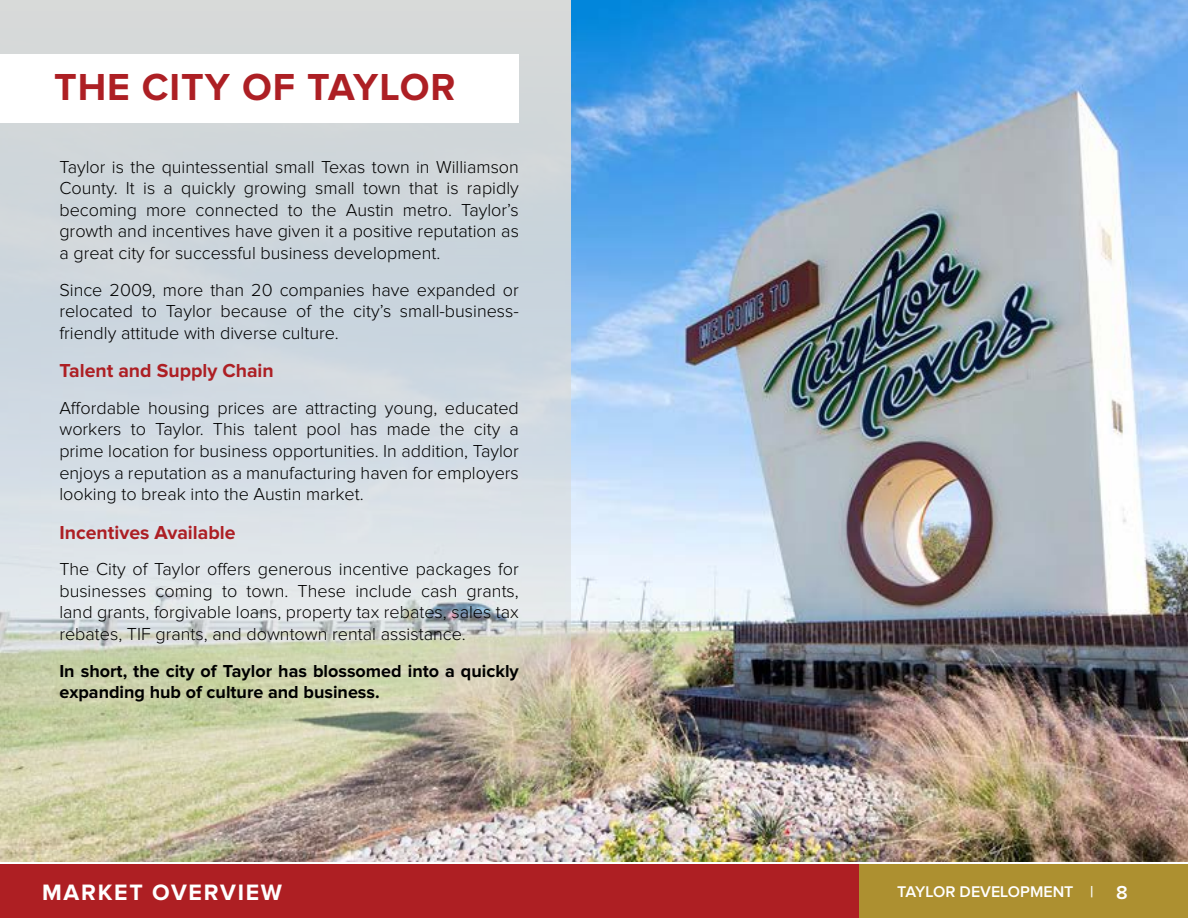
<style>
.page{position:relative;width:1188px;height:918px;background:#fff}
.page>*{position:absolute;margin:0;border:0;box-sizing:border-box;transform-origin:0 0}
.t1{font:700 39px "Proxima Nova";letter-spacing:.025em;color:#ad1f24}
.t2{font:700 23.1px "Proxima Nova";letter-spacing:.075em;color:#fff}
.t3{font:700 19.5px "Proxima Nova";color:#ad1f24}
.t4{font:300 18px/21.6px "Proxima Nova";color:#000;text-align:justify}
.t5{font:700 18px/21.6px "Proxima Nova";color:#000}
.t6{font:600 16.05px "Proxima Nova";color:#fff}
.s1{font-size:19.5px}
</style>
<div class="page">
<img style="left:571px;top:0;width:617px;height:861px">
<svg style="left:0;top:0;width:571px;height:862px;background:#ced3cf"></svg>
<div style="left:0;top:54px;width:519px;height:68px;background:#fff"></div>
<div style="left:0;top:864px;width:1188px;height:54px;background:#ae1f23"></div>
<div style="left:860px;top:864px;width:328px;height:54px;background:#ad9030"></div>
<h1 class="t1" style="left:54px;top:65px;width:403px">THE CITY OF TAYLOR</h1>
<p class="t4" style="left:59px;top:157px;width:461px">Taylor is the quintessential small Texas town in Williamson County. It is a quickly growing small town that is rapidly becoming more connected to the Austin metro. Taylor’s growth and incentives have given it a positive reputation as a great city for successful business development.</p>
<p class="t4" style="left:59px;top:280px;width:461px">Since 2009, more than 20 companies have expanded or relocated to Taylor because of the city’s small-business&shy;friendly attitude with diverse culture.</p>
<p class="t3" style="left:59px;top:359px;width:216px">Talent and Supply Chain</p>
<p class="t4" style="left:59px;top:398px;width:461px">Affordable housing prices are attracting young, educated workers to Taylor. This talent pool has made the city a prime location for business opportunities. In addition, Taylor enjoys a reputation as a manufacturing haven for employers looking to break into the Austin market.</p>
<p class="t3" style="left:59px;top:521px;width:178px">Incentives Available</p>
<p class="t4" style="left:59px;top:559px;width:461px">The City of Taylor offers generous incentive packages for businesses coming to town. These include cash grants, land grants, forgivable loans, property tax rebates, sales tax rebates, TIF grants, and downtown rental assistance.</p>
<p class="t5" style="left:59px;top:660px;width:461px">In short, the city of Taylor has blossomed into a quickly expanding hub of culture and business.</p>
<p class="t2" style="left:42px;top:879px;width:242px">MARKET OVERVIEW</p>
<p class="t6" style="left:897px;top:885px;width:232px">TAYLOR DEVELOPMENT | <span class="s1">8</span></p>
</div>
